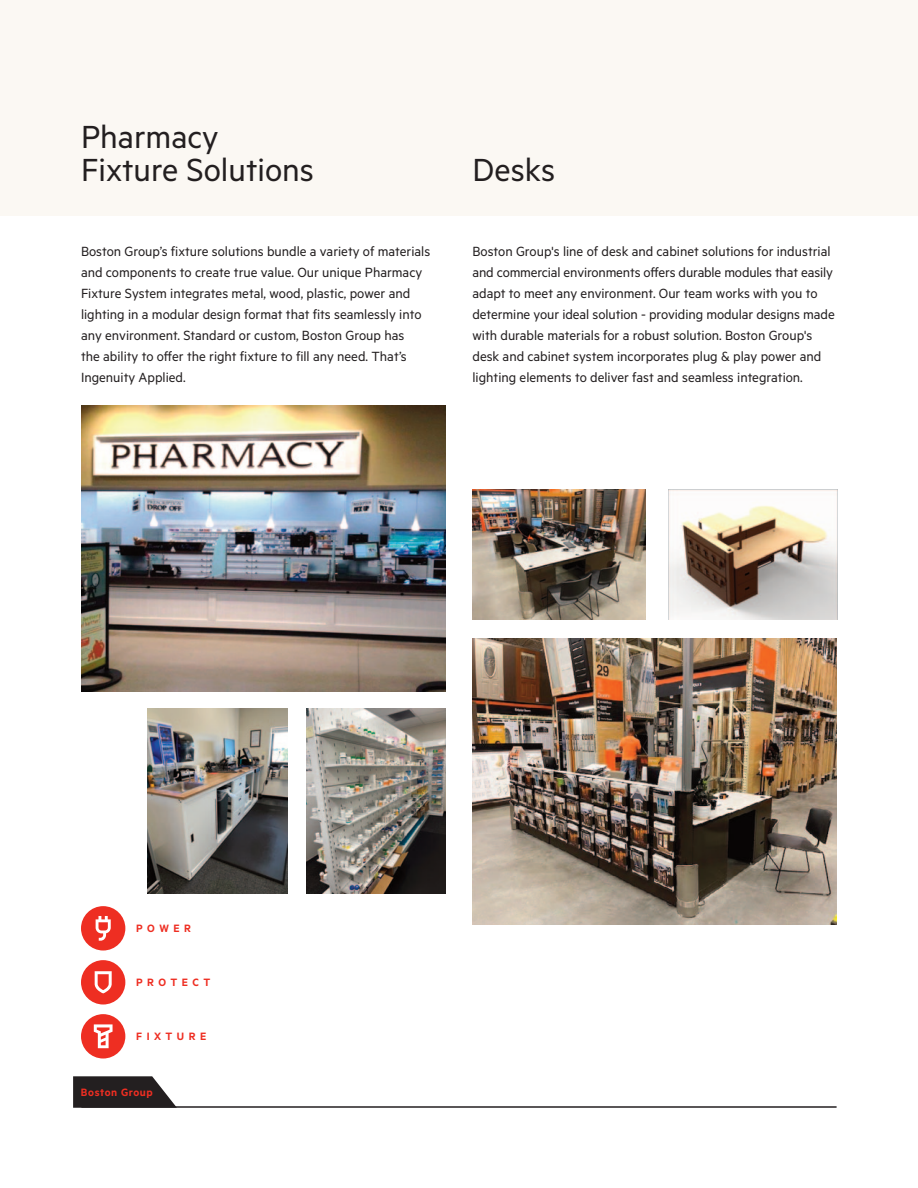
<style>
.page{position:relative;width:918px;height:1188px;background:#fff}
.page>*{position:absolute;margin:0;border:0;box-sizing:border-box;transform-origin:0 0}
.t1{font:36px/33px "Metric";color:#231f20}
.t2{font:15px/21px "Metric";color:#231f20}
.t3{font:600 12px "Metric";letter-spacing:.375em;color:#ee2e22}
.t4{font:600 12px "Metric";letter-spacing:.05em;color:#ee2e22}
</style>
<div class="page">
<div style="left:0;top:0;width:918px;height:216px;background:#fbf8f3"></div>
<img style="left:147px;top:708px;width:140px;height:186px">
<svg style="left:73px;top:1076px;width:103px;height:32px;background:#3f3b3c"></svg>
<div style="left:81px;top:906px;width:44px;height:45px;background:#ee2e22;border-radius:50%"></div>
<div style="left:81px;top:960px;width:44px;height:45px;background:#ee2e22;border-radius:50%"></div>
<div style="left:81px;top:1014px;width:44px;height:45px;background:#ee2e22;border-radius:50%"></div>
<svg style="left:96px;top:916px;width:15px;height:25px"></svg>
<svg style="left:95px;top:971px;width:17px;height:22px"></svg>
<svg style="left:94px;top:1024px;width:19px;height:24px"></svg>
<hr style="left:81px;top:1106px;width:756px;height:2px;background:#231f20">
<img style="left:81px;top:405px;width:365px;height:286px">
<img style="left:472px;top:638px;width:365px;height:286px">
<img style="left:669px;top:489px;width:168px;height:130px">
<img style="left:472px;top:489px;width:174px;height:130px">
<img style="left:306px;top:708px;width:140px;height:186px">
<p class="t1" style="left:81px;top:119px;width:235px">Pharmacy<br>Fixture Solutions</p>
<p class="t2" style="left:81px;top:240px;width:351px">Boston Group’s fixture solutions bundle a variety of materials and components to create true value. Our unique Pharmacy Fixture System integrates metal, wood, plastic, power and lighting in a modular design format that fits seamlessly into any environment. Standard or custom, Boston Group has<br>the ability to offer the right fixture to fill any need. That’s Ingenuity Applied.</p>
<p class="t1" style="left:472px;top:152px;width:84px">Desks</p>
<p class="t2" style="left:472px;top:240px;width:364px">Boston Group's line of desk and cabinet solutions for industrial and commercial environments offers durable modules that easily adapt to meet any environment. Our team works with you to determine your ideal solution - providing modular designs made with durable materials for a robust solution. Boston Group's desk and cabinet system incorporates plug &amp; play power and lighting elements to deliver fast and seamless integration.</p>
<p class="t3" style="left:136px;top:921px;width:56px">POWER</p>
<p class="t3" style="left:136px;top:975px;width:76px">PROTECT</p>
<p class="t3" style="left:136px;top:1029px;width:72px">FIXTURE</p>
<p class="t4" style="left:81px;top:1085px;width:73px">Boston Group</p>
</div>
